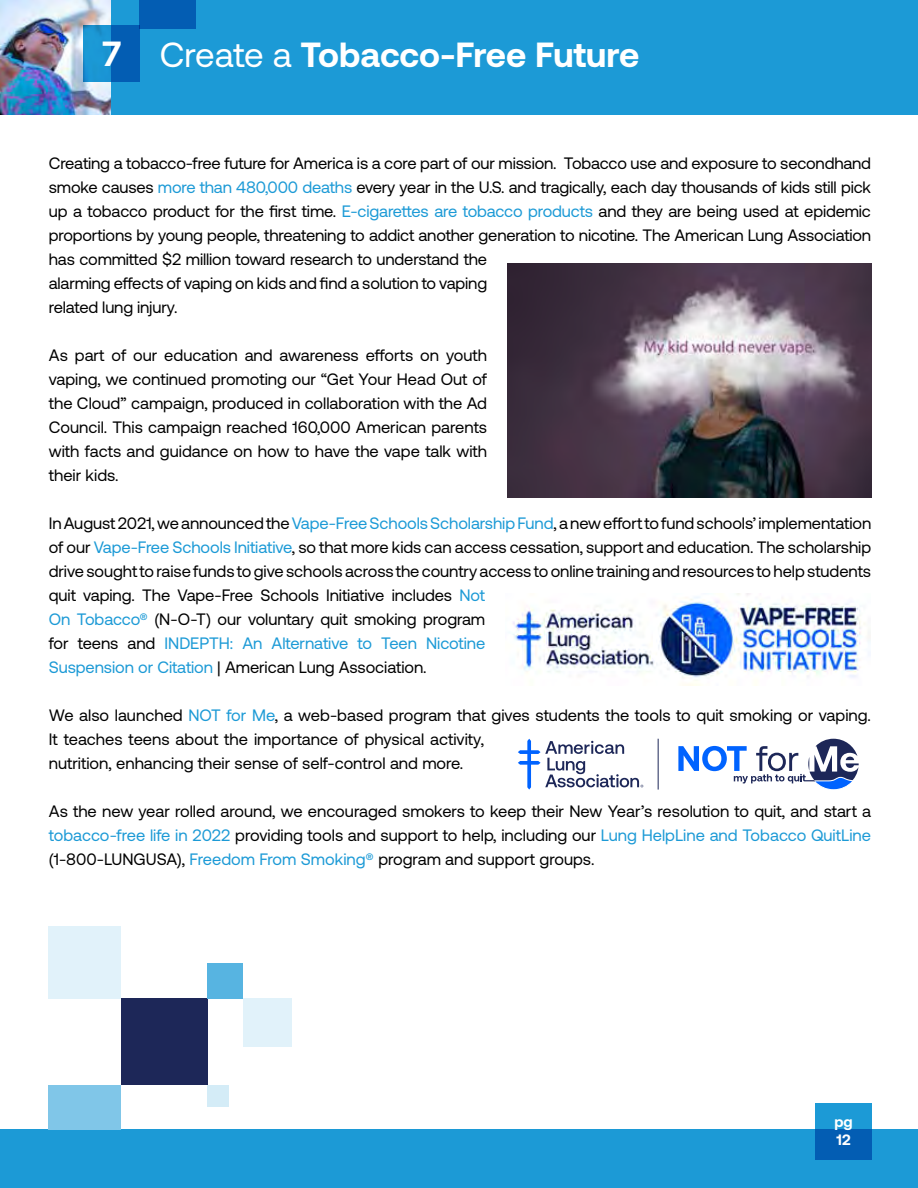
<style>
.page{position:relative;width:918px;height:1188px;background:#fff}
.page>*{position:absolute;margin:0;border:0;box-sizing:border-box;transform-origin:0 0}
.t1{font:700 34.95px "Aeonik";letter-spacing:-.005em;color:#fff}
.t2{font:16.5px/24px "Aeonik";letter-spacing:-.005em;color:#000}
.t3{font:700 15px/18px "Aeonik";color:#fff}
.s1{font-weight:400}
.s2{color:#1c9ad6}
</style>
<div class="page">
<div style="left:0;top:1129px;width:918px;height:59px;background:#1c9ad6"></div>
<svg style="left:815px;top:1103px;width:56px;height:57px;background:#0e78c2"></svg>
<img style="left:0;top:0;width:111px;height:115px">
<div style="left:111px;top:0;width:807px;height:115px;background:#1c9ad6"></div>
<svg style="left:83px;top:25px;width:57px;height:56px;background:#0e78c2"></svg>
<div style="left:140px;top:0;width:56px;height:28px;background:#035db3"></div>
<img style="left:507px;top:264px;width:364px;height:234px">
<img style="left:512px;top:594px;width:359px;height:92px">
<svg style="left:678px;top:739px;width:181px;height:51px"></svg>
<svg style="left:518px;top:739px;width:125px;height:51px"></svg>
<hr style="left:658px;top:739px;width:1px;height:51px;background:#1d2758">
<div style="left:121px;top:999px;width:87px;height:86px;background:#1d2758"></div>
<div style="left:48px;top:1085px;width:73px;height:44px;background:#80c6e8"></div>
<div style="left:48px;top:927px;width:73px;height:72px;background:#e1f2fa"></div>
<div style="left:208px;top:963px;width:35px;height:36px;background:#57b4e1"></div>
<div style="left:208px;top:1085px;width:21px;height:21px;background:#d4ecf7"></div>
<div style="left:243px;top:999px;width:48px;height:48px;background:#e1f2fa"></div>
<h1 class="t1" style="left:102px;top:34px;width:538px">7 <span class="s1">Create a</span> Tobacco-Free Future</h1>
<p class="t2" style="left:49px;top:151px;width:824px">Creating a tobacco-free future for America is a core part of our mission. Tobacco use and exposure to secondhand smoke causes <span class="s2">more than 480,000 deaths</span> every year in the U.S. and tragically, each day thousands of kids still pick up a tobacco product for the first time. <span class="s2">E-cigarettes are tobacco products</span> and they are being used at epidemic proportions by young people, threatening to addict another generation to nicotine. The American Lung Association has committed $2 million toward research to understand the<br>alarming effects of vaping on kids and find a solution to vaping<br>related lung injury.</p>
<p class="t2" style="left:49px;top:343px;width:440px;text-align:justify">As part of our education and awareness efforts on youth vaping, we continued promoting our “Get Your Head Out of the Cloud” campaign, produced in collaboration with the Ad Council. This campaign reached 160,000 American parents with facts and guidance on how to have the vape talk with their kids.</p>
<p class="t2" style="left:49px;top:511px;width:824px">In August 2021, we announced the <span class="s2">Vape-Free Schools Scholarship Fund</span>, a new effort to fund schools’ implementation of our <span class="s2">Vape-Free Schools Initiative</span>, so that more kids can access cessation, support and education. The scholarship drive sought to raise funds to give schools across the country access to online training and resources to help students quit vaping. The Vape-Free Schools Initiative includes <span class="s2">Not<br>On Tobacco®</span> (N-O-T) our voluntary quit smoking program<br>for teens and <span class="s2">INDEPTH: An Alternative to Teen Nicotine<br>Suspension or Citation</span> | American Lung Association.</p>
<p class="t2" style="left:49px;top:703px;width:824px">We also launched <span class="s2">NOT for Me</span>, a web-based program that gives students the tools to quit smoking or vaping.<br>It teaches teens about the importance of physical activity,<br>nutrition, enhancing their sense of self-control and more.</p>
<p class="t2" style="left:49px;top:799px;width:824px;text-align:justify">As the new year rolled around, we encouraged smokers to keep their New Year’s resolution to quit, and start a <span class="s2">tobacco-free life in 2022</span> providing tools and support to help, including our <span class="s2">Lung HelpLine and Tobacco QuitLine </span>(1-800-LUNGUSA), <span class="s2">Freedom From Smoking®</span> program and support groups.</p>
<p class="t3" style="left:834px;top:1112px;width:20px">pg<br>12</p>
</div>
